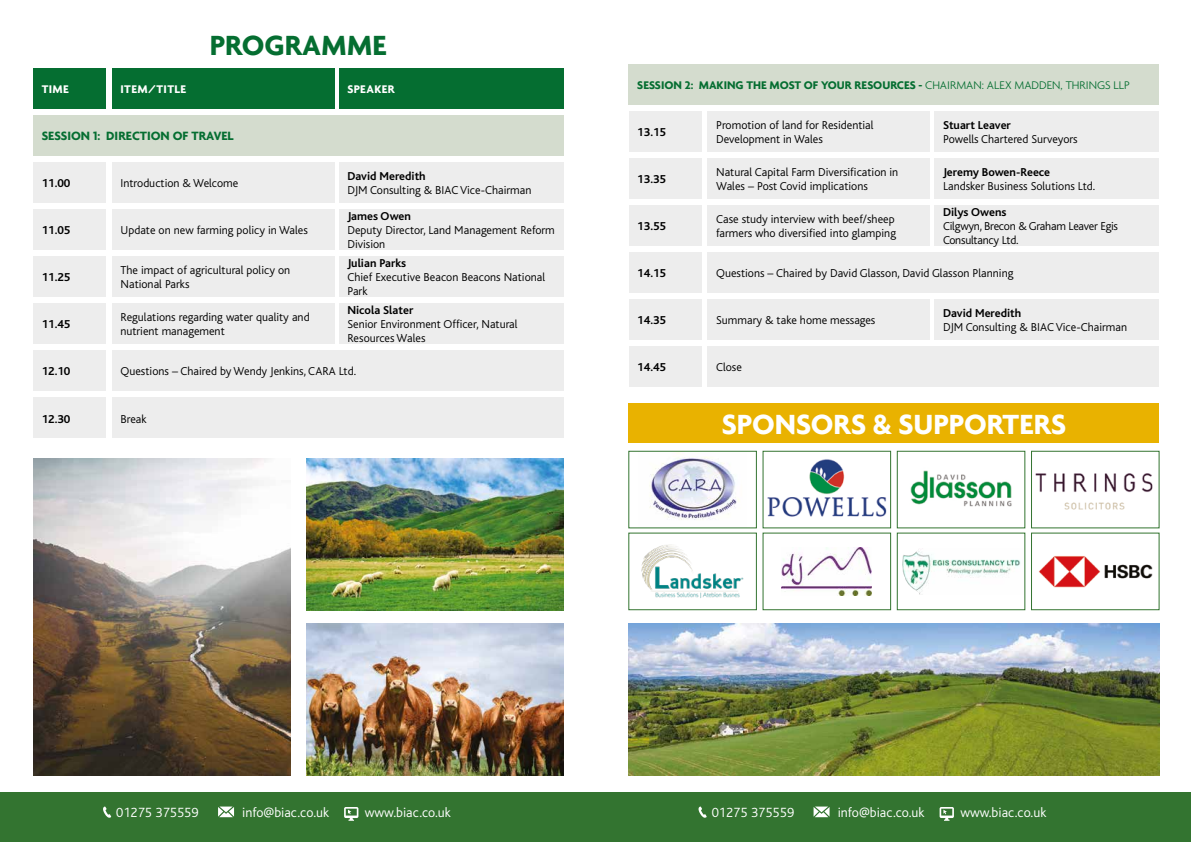
<style>
.page{position:relative;width:1191px;height:842px;background:#fff}
.page>*{position:absolute;margin:0;border:0;box-sizing:border-box;transform-origin:0 0}
.t1{font:700 30px "Agenda";color:#fff}
.t2{font:700 30px "Agenda";color:#056e31}
.t3{font:300 13.9px "Bliss";color:#fff}
.t4{font:700 13px "Agenda";color:#056e31}
.t5{font:300 12px/14px "Bliss";color:#000}
.t6{font:700 12px "Bliss";color:#000}
.t7{font:700 12px "Agenda";color:#056e31}
.t8{font:300 12px/14px "Bliss";letter-spacing:-.02em;color:#000}
.t9{font:700 12px "Agenda";letter-spacing:.03em;color:#fff}
.s1{font-weight:300}
</style>
<div class="page">
<div style="left:33px;top:68px;width:73px;height:41px;background:#056e31"></div>
<div style="left:33px;top:115px;width:530px;height:41px;background:#d4dcce"></div>
<div style="left:629px;top:64px;width:530px;height:41px;background:#d4dcce"></div>
<div style="left:112px;top:68px;width:222px;height:41px;background:#056e31"></div>
<div style="left:339px;top:68px;width:224px;height:41px;background:#056e31"></div>
<div style="left:33px;top:350px;width:73px;height:41px;background:#ededed"></div>
<div style="left:629px;top:252px;width:72px;height:41px;background:#ededed"></div>
<div style="left:629px;top:346px;width:72px;height:41px;background:#ededed"></div>
<div style="left:33px;top:162px;width:73px;height:41px;background:#ededed"></div>
<div style="left:33px;top:256px;width:73px;height:41px;background:#ededed"></div>
<div style="left:629px;top:158px;width:72px;height:41px;background:#ededed"></div>
<div style="left:33px;top:209px;width:73px;height:41px;background:#ededed"></div>
<div style="left:629px;top:111px;width:72px;height:41px;background:#ededed"></div>
<div style="left:33px;top:303px;width:73px;height:41px;background:#ededed"></div>
<div style="left:629px;top:205px;width:72px;height:41px;background:#ededed"></div>
<div style="left:629px;top:299px;width:72px;height:41px;background:#ededed"></div>
<div style="left:33px;top:397px;width:73px;height:41px;background:#ededed"></div>
<div style="left:112px;top:350px;width:451px;height:41px;background:#ededed"></div>
<div style="left:707px;top:252px;width:452px;height:41px;background:#ededed"></div>
<div style="left:707px;top:346px;width:452px;height:41px;background:#ededed"></div>
<div style="left:112px;top:162px;width:222px;height:41px;background:#ededed"></div>
<div style="left:112px;top:256px;width:222px;height:41px;background:#ededed"></div>
<div style="left:707px;top:158px;width:222px;height:41px;background:#ededed"></div>
<div style="left:112px;top:209px;width:222px;height:41px;background:#ededed"></div>
<div style="left:707px;top:111px;width:222px;height:41px;background:#ededed"></div>
<div style="left:112px;top:303px;width:222px;height:41px;background:#ededed"></div>
<div style="left:707px;top:205px;width:222px;height:41px;background:#ededed"></div>
<div style="left:707px;top:299px;width:222px;height:41px;background:#ededed"></div>
<div style="left:112px;top:397px;width:451px;height:41px;background:#ededed"></div>
<div style="left:339px;top:162px;width:224px;height:41px;background:#ededed"></div>
<div style="left:339px;top:256px;width:224px;height:41px;background:#ededed"></div>
<div style="left:934px;top:158px;width:225px;height:41px;background:#ededed"></div>
<div style="left:339px;top:209px;width:224px;height:41px;background:#ededed"></div>
<div style="left:934px;top:111px;width:225px;height:41px;background:#ededed"></div>
<div style="left:339px;top:303px;width:224px;height:41px;background:#ededed"></div>
<div style="left:934px;top:205px;width:225px;height:41px;background:#ededed"></div>
<div style="left:934px;top:299px;width:225px;height:41px;background:#ededed"></div>
<div style="left:629px;top:403px;width:530px;height:40px;background:#e9b200"></div>
<div style="left:0;top:792px;width:604px;height:50px;background:#337430"></div>
<svg style="left:103px;top:806px;width:8px;height:12px"></svg>
<svg style="left:218px;top:806px;width:16px;height:11px"></svg>
<svg style="left:344px;top:807px;width:14px;height:14px"></svg>
<div style="left:587px;top:792px;width:604px;height:50px;background:#337430"></div>
<svg style="left:698px;top:806px;width:8px;height:12px"></svg>
<svg style="left:813px;top:806px;width:16px;height:11px"></svg>
<svg style="left:939px;top:807px;width:15px;height:14px"></svg>
<img style="left:33px;top:458px;width:258px;height:318px">
<img style="left:306px;top:624px;width:257px;height:152px">
<img style="left:628px;top:624px;width:531px;height:152px">
<img style="left:306px;top:458px;width:257px;height:152px">
<img style="left:649px;top:453px;width:91px;height:67px">
<div style="left:628px;top:451px;width:129px;height:77px;border:1px solid #337430"></div>
<img style="left:910px;top:470px;width:102px;height:37px">
<div style="left:896px;top:451px;width:129px;height:77px;border:1px solid #337430"></div>
<div style="left:762px;top:451px;width:129px;height:77px;border:1px solid #337430"></div>
<img style="left:1035px;top:473px;width:118px;height:37px">
<div style="left:1031px;top:451px;width:128px;height:77px;border:1px solid #337430"></div>
<img style="left:641px;top:544px;width:103px;height:54px">
<div style="left:628px;top:533px;width:129px;height:77px;border:1px solid #337430"></div>
<img style="left:902px;top:551px;width:119px;height:43px">
<div style="left:896px;top:533px;width:129px;height:77px;border:1px solid #337430"></div>
<img style="left:1039px;top:556px;width:114px;height:32px">
<div style="left:1031px;top:533px;width:128px;height:77px;border:1px solid #337430"></div>
<img style="left:782px;top:547px;width:89px;height:48px">
<div style="left:762px;top:533px;width:129px;height:77px;border:1px solid #337430"></div>
<img style="left:767px;top:459px;width:120px;height:58px">
<h1 class="t2" style="left:210px;top:27px;width:178px">PROGRAMME</h1>
<p class="t9" style="left:120px;top:82px;width:67px">ITEM/TITLE</p>
<p class="t9" style="left:347px;top:82px;width:49px">SPEAKER</p>
<p class="t9" style="left:42px;top:82px;width:29px">TIME</p>
<p class="t4" style="left:42px;top:128px;width:194px">SESSION 1: DIRECTION OF TRAVEL</p>
<p class="t7" style="left:637px;top:78px;width:494px">SESSION 2: MAKING THE MOST OF YOUR RESOURCES - <span class="s1">CHAIRMAN: ALEX MADDEN, THRINGS LLP</span></p>
<p class="t6" style="left:637px;top:126px;width:30px">13.15</p>
<p class="t5" style="left:716px;top:118px;width:159px">Promotion of land for Residential<br>Development in Wales</p>
<p class="t6" style="left:943px;top:119px;width:69px">Stuart Leaver</p>
<p class="t5" style="left:943px;top:132px;width:136px">Powells Chartered Surveyors</p>
<p class="t6" style="left:42px;top:177px;width:30px">11.00</p>
<p class="t5" style="left:120px;top:176px;width:119px">Introduction &amp; Welcome</p>
<p class="t6" style="left:347px;top:170px;width:80px">David Meredith</p>
<p class="t5" style="left:347px;top:183px;width:185px">DJM Consulting &amp; BIAC Vice-Chairman</p>
<p class="t6" style="left:637px;top:173px;width:30px">13.35</p>
<p class="t5" style="left:716px;top:165px;width:184px">Natural Capital Farm Diversification in<br>Wales – Post Covid implications</p>
<p class="t6" style="left:943px;top:166px;width:109px">Jeremy Bowen-Reece</p>
<p class="t5" style="left:943px;top:179px;width:154px">Landsker Business Solutions Ltd.</p>
<p class="t6" style="left:42px;top:224px;width:30px">11.05</p>
<p class="t5" style="left:120px;top:223px;width:189px">Update on new farming policy in Wales</p>
<p class="t6" style="left:347px;top:210px;width:65px">James Owen</p>
<p class="t5" style="left:347px;top:223px;width:209px">Deputy Director, Land Management Reform<br>Division</p>
<p class="t6" style="left:637px;top:220px;width:30px">13.55</p>
<p class="t5" style="left:716px;top:212px;width:181px">Case study interview with beef/sheep farmers who diversified into glamping</p>
<p class="t6" style="left:943px;top:206px;width:65px">Dilys Owens</p>
<p class="t8" style="left:943px;top:219px;width:176px">Cilgwyn, Brecon &amp; Graham Leaver Egis<br>Consultancy Ltd.</p>
<p class="t6" style="left:42px;top:271px;width:30px">11.25</p>
<p class="t5" style="left:120px;top:263px;width:171px">The impact of agricultural policy on<br>National Parks</p>
<p class="t6" style="left:347px;top:257px;width:60px">Julian Parks</p>
<p class="t5" style="left:347px;top:270px;width:199px">Chief Executive Beacon Beacons National<br>Park</p>
<p class="t6" style="left:637px;top:267px;width:30px">14.15</p>
<p class="t5" style="left:716px;top:266px;width:299px">Questions – Chaired by David Glasson, David Glasson Planning</p>
<p class="t6" style="left:42px;top:318px;width:30px">11.45</p>
<p class="t5" style="left:120px;top:311px;width:191px">Regulations regarding water quality and nutrient management</p>
<p class="t6" style="left:347px;top:304px;width:67px">Nicola Slater</p>
<p class="t5" style="left:347px;top:318px;width:172px">Senior Environment Officer, Natural<br>Resources Wales</p>
<p class="t6" style="left:637px;top:314px;width:30px">14.35</p>
<p class="t5" style="left:716px;top:314px;width:161px">Summary &amp; take home messages</p>
<p class="t6" style="left:943px;top:307px;width:80px">David Meredith</p>
<p class="t5" style="left:943px;top:321px;width:185px">DJM Consulting &amp; BIAC Vice-Chairman</p>
<p class="t6" style="left:42px;top:365px;width:30px">12.10</p>
<p class="t5" style="left:120px;top:365px;width:237px">Questions – Chaired by Wendy Jenkins, CARA Ltd.</p>
<p class="t6" style="left:637px;top:361px;width:30px">14.45</p>
<p class="t5" style="left:716px;top:361px;width:27px">Close</p>
<p class="t6" style="left:42px;top:412px;width:30px">12.30</p>
<p class="t5" style="left:120px;top:412px;width:28px">Break</p>
<h1 class="t1" style="left:721px;top:406px;width:346px">SPONSORS &amp; SUPPORTERS</h1>
<p class="t3" style="left:116px;top:805px;width:84px">01275 375559</p>
<p class="t3" style="left:242px;top:805px;width:88px">info@biac.co.uk</p>
<p class="t3" style="left:365px;top:805px;width:87px">www.biac.co.uk</p>
<p class="t3" style="left:711px;top:805px;width:84px">01275 375559</p>
<p class="t3" style="left:837px;top:805px;width:88px">info@biac.co.uk</p>
<p class="t3" style="left:960px;top:805px;width:87px">www.biac.co.uk</p>
</div>
